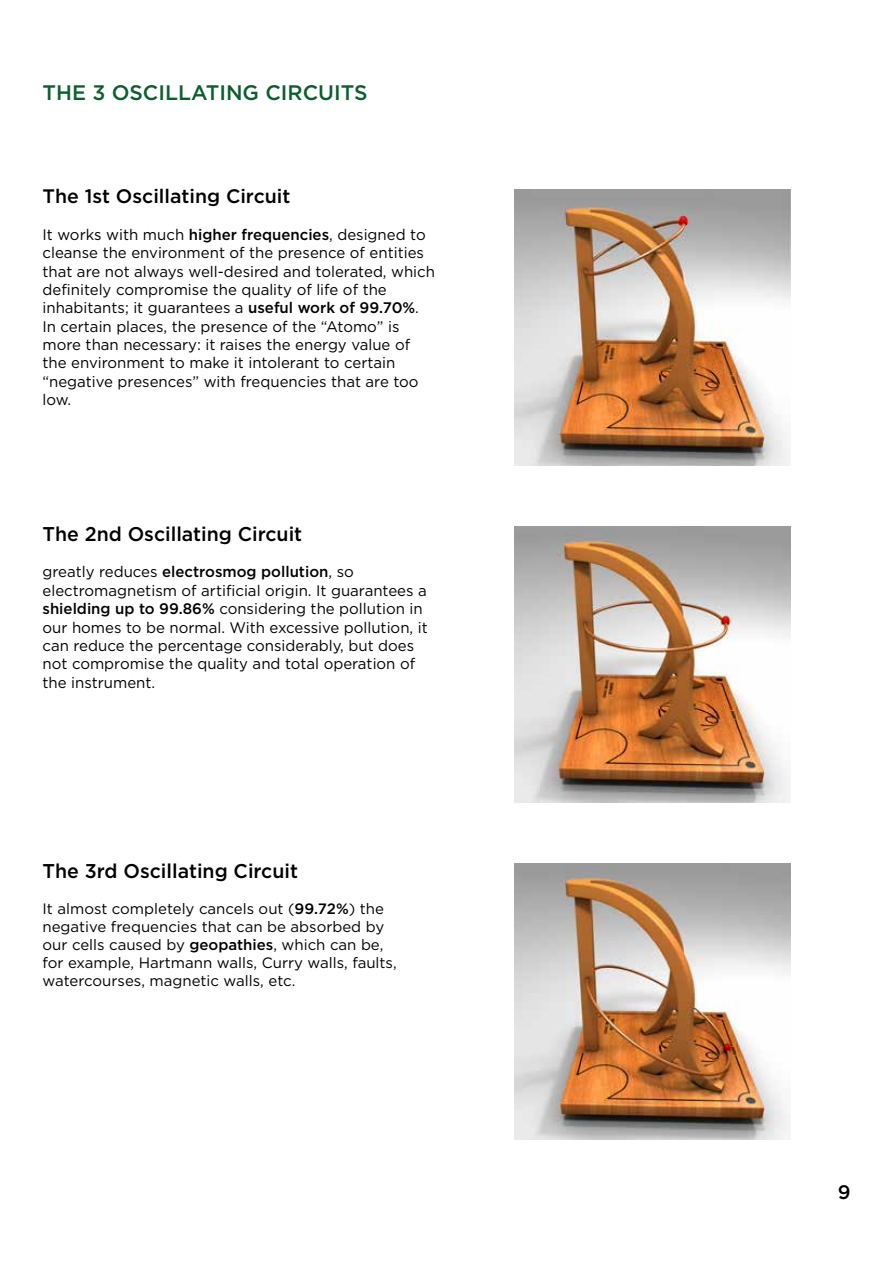
<style>
.page{position:relative;width:893px;height:1263px;background:#fff}
.page>*{position:absolute;margin:0;border:0;box-sizing:border-box;transform-origin:0 0}
.t1{font:500 21px "Gotham";color:#0b5f2c}
.t2{font:500 19.95px "Gotham";color:#000}
.t3{font:500 19.5px "Gotham";color:#000}
.t4{font:15.3px/18.3px "Gotham";color:#000}
.t5{font:15px/18px "Gotham";color:#000}
.s1{font-weight:500}
</style>
<div class="page">
<img style="left:514px;top:189px;width:277px;height:277px">
<img style="left:514px;top:526px;width:277px;height:277px">
<img style="left:514px;top:863px;width:277px;height:277px">
<h1 class="t1" style="left:43px;top:81px;width:326px">THE 3 OSCILLATING CIRCUITS</h1>
<p class="t3" style="left:43px;top:185px;width:249px">The 1st Oscillating Circuit</p>
<p class="t4" style="left:43px;top:225px;width:394px">It works with much <span class="s1">higher frequencies</span>, designed to cleanse the environment of the presence of entities that are not always well-desired and tolerated, which definitely compromise the quality of life of the inhabitants; it guarantees a <span class="s1">useful work of 99.70%</span>.<br>In certain places, the presence of the “Atomo” is more than necessary: it raises the energy value of the environment to make it intolerant to certain “negative presences” with frequencies that are too low.</p>
<h2 class="t2" style="left:43px;top:522px;width:261px">The 2nd Oscillating Circuit</h2>
<p class="t4" style="left:43px;top:563px;width:387px">greatly reduces <span class="s1">electrosmog pollution</span>, so electromagnetism of artificial origin. It guarantees a <span class="s1">shielding up to 99.86%</span> considering the pollution in our homes to be normal. With excessive pollution, it can reduce the percentage considerably, but does not compromise the quality and total operation of the instrument.</p>
<h2 class="t2" style="left:43px;top:859px;width:257px">The 3rd Oscillating Circuit</h2>
<p class="t5" style="left:43px;top:899px;width:356px">It almost completely cancels out (<span class="s1">99.72%</span>) the negative frequencies that can be absorbed by our cells caused by <span class="s1">geopathies</span>, which can be, for example, Hartmann walls, Curry walls, faults, watercourses, magnetic walls, etc.</p>
<p class="t3" style="left:838px;top:1180px;width:14px">9</p>
</div>
